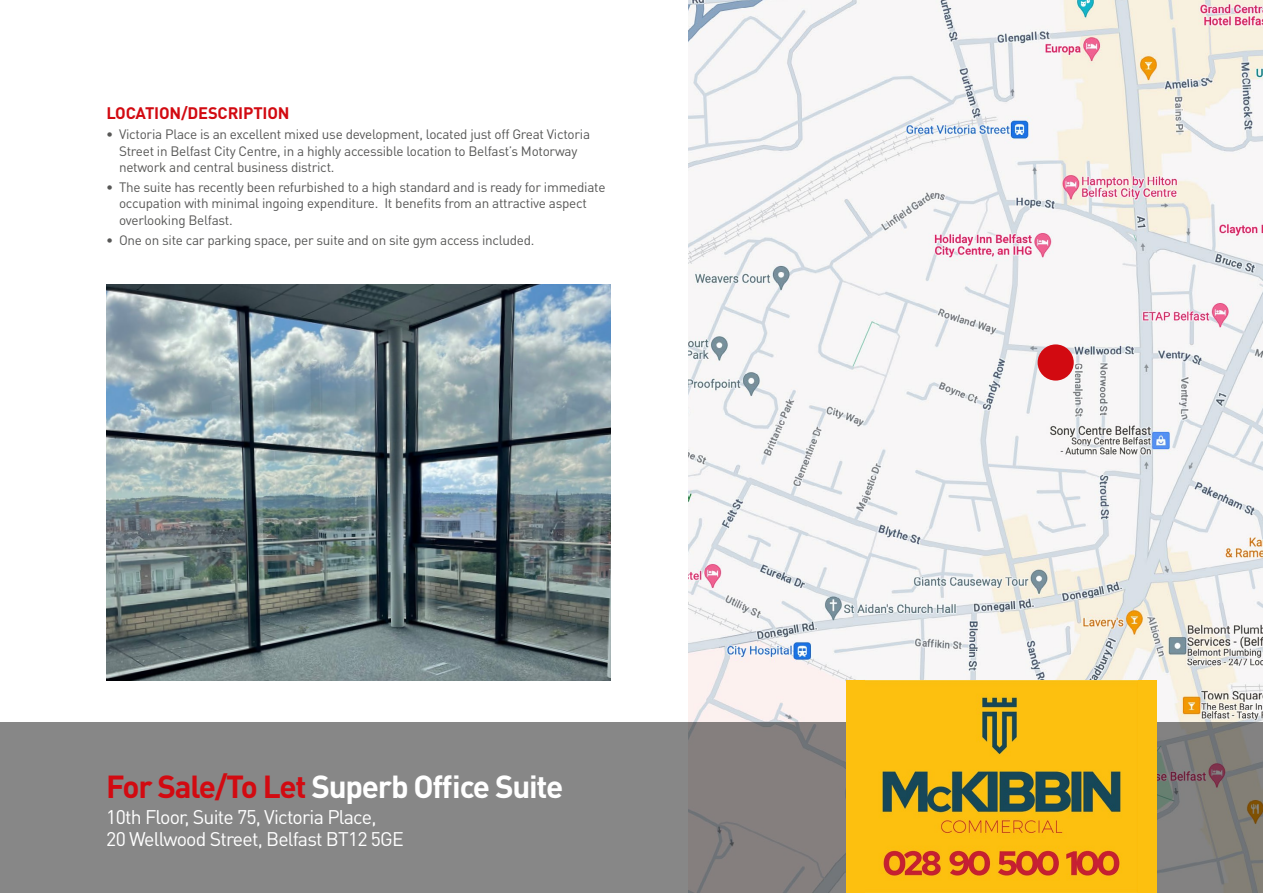
<style>
.page{position:relative;width:1263px;height:893px;background:#fff}
.page>*{position:absolute;margin:0;border:0;box-sizing:border-box;transform-origin:0 0}
.t1{font:700 31.5px "DIN Pro";letter-spacing:-.04em;color:#fff}
.t2{font:19.5px/22.5px "DIN Pro";letter-spacing:-.04em;color:#fff}
.t3{font:700 16.5px "DIN Pro";letter-spacing:-.01em;color:#d20a11}
.t4{font:13.5px/16.2px "DIN Pro";letter-spacing:-.02em;color:#575756}
.s1{color:#d20a11}
</style>
<div class="page">
<div style="left:0;top:723px;width:1263px;height:170px;background:#878787"></div>
<img style="left:689px;top:0;width:574px;height:723px">
<svg style="left:689px;top:723px;width:574px;height:170px;fill:#847f7e"></svg>
<div style="left:1037px;top:344px;width:37px;height:37px;background:#d20a11;border-radius:50%"></div>
<div style="left:846px;top:680px;width:311px;height:213px;background:#fdc00f"></div>
<img style="left:866px;top:680px;width:271px;height:197px">
<img style="left:106px;top:285px;width:504px;height:395px">
<p class="t3" style="left:106px;top:102px;width:185px">LOCATION/DESCRIPTION</p>
<p class="t4" style="left:119px;top:126px;width:473px;text-indent:-13px">• Victoria Place is an excellent mixed use development, located just off Great Victoria<br>Street in Belfast City Centre, in a highly accessible location to Belfast’s Motorway network and central business district.</p>
<p class="t4" style="left:119px;top:179px;width:488px;text-indent:-13px">• The suite has recently been refurbished to a high standard and is ready for immediate occupation with minimal ingoing expenditure. It benefits from an attractive aspect overlooking Belfast.</p>
<p class="t4" style="left:106px;top:232px;width:430px">• One on site car parking space, per suite and on site gym access included.</p>
<h1 class="t1" style="left:106px;top:765px;width:459px"><span class="s1">For Sale/To Let</span> Superb Office Suite</h1>
<h2 class="t2" style="left:106px;top:804px;width:299px">10th Floor, Suite 75, Victoria Place,<br>20 Wellwood Street, Belfast BT12 5GE</h2>
</div>
